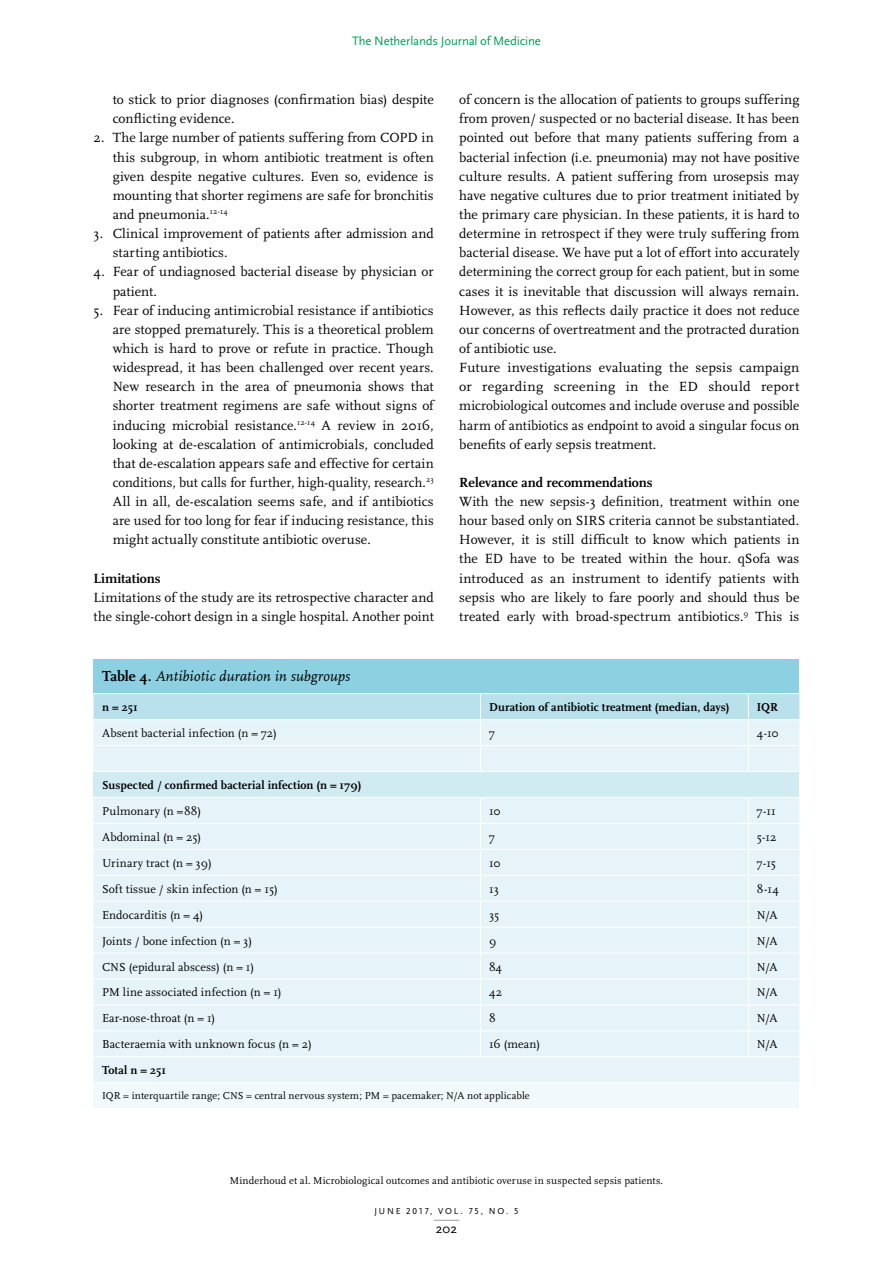
<style>
.page{position:relative;width:893px;height:1263px;background:#fff}
.page>*{position:absolute;margin:0;border:0;box-sizing:border-box;transform-origin:0 0}
.t1{font:italic 15px "Scala";letter-spacing:.005em;color:#000}
.brood{font:13.8px/19.2px "Scala";letter-spacing:.005em;color:#000;text-align:justify}
.tussenkop_2{font:700 13.8px "Scala";color:#000}
.t2{font:13.5px "Scala Sans";color:#000}
.t3{font:12.75px "Scala Sans";letter-spacing:-.01em;color:#009e59}
.tabel_brood{font:12px "Scala";letter-spacing:.01em;color:#000}
.tabel_bold{font:700 12px "Scala";letter-spacing:.01em;color:#000}
.tabel_brood-2{font:700 12px "Scala";letter-spacing:.005em;color:#000}
.runningtitle{font:10.5px "Scala";letter-spacing:.01em;color:#000}
.tabel_figuur_noot{font:10.5px "Scala";letter-spacing:.015em;color:#000}
.t4{font:9px "Scala Sans Caps";letter-spacing:.2em;color:#000}
.s1{font-weight:700;font-style:normal}
</style>
<div class="page">
<svg style="left:434px;top:1220px;width:25px;height:1px"></svg>
<div style="left:94px;top:659px;width:705px;height:35px;background:#8cd0e1"></div>
<div style="left:94px;top:798px;width:705px;height:284px;background:#e6f4f9"></div>
<div style="left:94px;top:771px;width:705px;height:26px;background:#d1ebf3"></div>
<div style="left:94px;top:1083px;width:705px;height:24px;background:#f2f9fc"></div>
<svg style="left:94px;top:694px;width:705px;height:77px;background:#d7eef4"></svg>
<hr style="left:94px;top:771px;width:386px;height:1px;background:#fff">
<hr style="left:480px;top:771px;width:268px;height:1px;background:#fff">
<hr style="left:748px;top:771px;width:51px;height:1px;background:#fff">
<hr style="left:94px;top:823px;width:386px;height:1px;background:#fff">
<hr style="left:480px;top:823px;width:268px;height:1px;background:#fff">
<hr style="left:748px;top:823px;width:51px;height:1px;background:#fff">
<hr style="left:94px;top:849px;width:386px;height:1px;background:#fff">
<hr style="left:480px;top:849px;width:268px;height:1px;background:#fff">
<hr style="left:748px;top:849px;width:51px;height:1px;background:#fff">
<hr style="left:94px;top:875px;width:386px;height:1px;background:#fff">
<hr style="left:480px;top:875px;width:268px;height:1px;background:#fff">
<hr style="left:748px;top:875px;width:51px;height:1px;background:#fff">
<hr style="left:94px;top:901px;width:386px;height:1px;background:#fff">
<hr style="left:480px;top:901px;width:268px;height:1px;background:#fff">
<hr style="left:748px;top:901px;width:51px;height:1px;background:#fff">
<hr style="left:94px;top:927px;width:386px;height:1px;background:#fff">
<hr style="left:480px;top:927px;width:268px;height:1px;background:#fff">
<hr style="left:748px;top:927px;width:51px;height:1px;background:#fff">
<hr style="left:94px;top:953px;width:386px;height:1px;background:#fff">
<hr style="left:480px;top:953px;width:268px;height:1px;background:#fff">
<hr style="left:748px;top:953px;width:51px;height:1px;background:#fff">
<hr style="left:94px;top:978px;width:386px;height:1px;background:#fff">
<hr style="left:480px;top:978px;width:268px;height:1px;background:#fff">
<hr style="left:748px;top:978px;width:51px;height:1px;background:#fff">
<hr style="left:94px;top:1004px;width:386px;height:1px;background:#fff">
<hr style="left:480px;top:1004px;width:268px;height:1px;background:#fff">
<hr style="left:748px;top:1004px;width:51px;height:1px;background:#fff">
<hr style="left:94px;top:1030px;width:386px;height:1px;background:#fff">
<hr style="left:480px;top:1030px;width:268px;height:1px;background:#fff">
<svg style="left:480px;top:798px;width:1px;height:258px"></svg>
<hr style="left:748px;top:1030px;width:51px;height:1px;background:#fff">
<svg style="left:748px;top:798px;width:1px;height:258px"></svg>
<hr style="left:94px;top:1056px;width:386px;height:1px;background:#fff">
<hr style="left:480px;top:1056px;width:268px;height:1px;background:#fff">
<hr style="left:748px;top:1056px;width:51px;height:1px;background:#fff">
<hr style="left:94px;top:693px;width:386px;height:1px;background:#fff">
<hr style="left:480px;top:693px;width:268px;height:1px;background:#fff">
<hr style="left:748px;top:693px;width:51px;height:1px;background:#fff">
<p class="t3" style="left:352px;top:34px;width:190px">The Netherlands Journal of Medicine</p>
<p class="brood" style="left:113px;top:90px;width:323px">to stick to prior diagnoses (confirmation bias) despite conflicting evidence.</p>
<p class="brood" style="left:113px;top:129px;width:323px;text-indent:-19px">2. The large number of patients suffering from COPD in this subgroup, in whom antibiotic treatment is often given despite negative cultures. Even so, evidence is mounting that shorter regimens are safe for bronchitis and pneumonia.<sup>12-14</sup></p>
<p class="brood" style="left:113px;top:224px;width:323px;text-indent:-19px">3. Clinical improvement of patients after admission and starting antibiotics.</p>
<p class="brood" style="left:113px;top:263px;width:323px;text-indent:-19px">4. Fear of undiagnosed bacterial disease by physician or patient.</p>
<p class="brood" style="left:113px;top:301px;width:323px;text-indent:-19px">5. Fear of inducing antimicrobial resistance if antibiotics are stopped prematurely. This is a theoretical problem which is hard to prove or refute in practice. Though widespread, it has been challenged over recent years.<br>New research in the area of pneumonia shows that shorter treatment regimens are safe without signs of inducing microbial resistance.<sup>12-14</sup> A review in 2016, looking at de-escalation of antimicrobials, concluded that de-escalation appears safe and effective for certain conditions, but calls for further, high-quality, research.<sup>23<br></sup>All in all, de-escalation seems safe, and if antibiotics are used for too long for fear if inducing resistance, this might actually constitute antibiotic overuse.</p>
<p class="tussenkop_2" style="left:94px;top:570px;width:69px">Limitations</p>
<p class="brood" style="left:94px;top:588px;width:342px">Limitations of the study are its retrospective character and the single-cohort design in a single hospital. Another point</p>
<p class="brood" style="left:459px;top:90px;width:342px">of concern is the allocation of patients to groups suffering from proven/ suspected or no bacterial disease. It has been pointed out before that many patients suffering from a bacterial infection (i.e. pneumonia) may not have positive culture results. A patient suffering from urosepsis may have negative cultures due to prior treatment initiated by the primary care physician. In these patients, it is hard to determine in retrospect if they were truly suffering from bacterial disease. We have put a lot of effort into accurately determining the correct group for each patient, but in some cases it is inevitable that discussion will always remain.<br>However, as this reflects daily practice it does not reduce our concerns of overtreatment and the protracted duration of antibiotic use.</p>
<p class="brood" style="left:459px;top:358px;width:342px">Future investigations evaluating the sepsis campaign or regarding screening in the ED should report microbiological outcomes and include overuse and possible harm of antibiotics as endpoint to avoid a singular focus on benefits of early sepsis treatment.</p>
<p class="tussenkop_2" style="left:459px;top:475px;width:195px">Relevance and recommendations</p>
<p class="brood" style="left:459px;top:492px;width:342px">With the new sepsis-3 definition, treatment within one hour based only on SIRS criteria cannot be substantiated.<br>However, it is still difficult to know which patients in the ED have to be treated within the hour. qSofa was introduced as an instrument to identify patients with sepsis who are likely to fare poorly and should thus be treated early with broad-spectrum antibiotics.<sup>9</sup> This is</p>
<p class="t1" style="left:102px;top:668px;width:250px"><span class="s1">Table 4.</span> Antibiotic duration in subgroups</p>
<p class="tabel_bold" style="left:102px;top:700px;width:37px">n = 251</p>
<p class="tabel_bold" style="left:489px;top:700px;width:242px">Duration of antibiotic treatment (median, days)</p>
<p class="tabel_bold" style="left:757px;top:700px;width:23px">IQR</p>
<p class="tabel_brood" style="left:102px;top:727px;width:176px">Absent bacterial infection (n = 72)</p>
<p class="tabel_brood" style="left:489px;top:727px;width:7px">7</p>
<p class="tabel_brood" style="left:757px;top:727px;width:23px">4-10</p>
<p class="tabel_bold" style="left:102px;top:778px;width:261px">Suspected / confirmed bacterial infection (n = 179)</p>
<p class="tabel_brood" style="left:102px;top:804px;width:101px">Pulmonary (n =88)</p>
<p class="tabel_brood" style="left:489px;top:804px;width:13px">10</p>
<p class="tabel_brood" style="left:757px;top:804px;width:20px">7-11</p>
<p class="tabel_brood" style="left:102px;top:830px;width:101px">Abdominal (n = 25)</p>
<p class="tabel_brood" style="left:489px;top:830px;width:7px">7</p>
<p class="tabel_brood" style="left:757px;top:830px;width:21px">5-12</p>
<p class="tabel_brood" style="left:102px;top:856px;width:111px">Urinary tract (n = 39)</p>
<p class="tabel_brood" style="left:489px;top:856px;width:13px">10</p>
<p class="tabel_brood" style="left:757px;top:856px;width:21px">7-15</p>
<p class="tabel_brood" style="left:102px;top:882px;width:177px">Soft tissue / skin infection (n = 15)</p>
<p class="tabel_brood" style="left:489px;top:882px;width:11px">13</p>
<p class="tabel_brood" style="left:757px;top:882px;width:24px">8-14</p>
<p class="tabel_brood" style="left:102px;top:908px;width:103px">Endocarditis (n = 4)</p>
<p class="tabel_brood" style="left:489px;top:908px;width:12px">35</p>
<p class="tabel_brood" style="left:757px;top:908px;width:22px">N/A</p>
<p class="tabel_brood" style="left:102px;top:934px;width:152px">Joints / bone infection (n = 3)</p>
<p class="tabel_brood" style="left:489px;top:934px;width:9px">9</p>
<p class="tabel_brood" style="left:757px;top:934px;width:22px">N/A</p>
<p class="tabel_brood" style="left:102px;top:960px;width:154px">CNS (epidural abscess) (n = 1)</p>
<p class="tabel_brood" style="left:489px;top:960px;width:15px">84</p>
<p class="tabel_brood" style="left:757px;top:960px;width:22px">N/A</p>
<p class="tabel_brood" style="left:102px;top:986px;width:181px">PM line associated infection (n = 1)</p>
<p class="tabel_brood" style="left:489px;top:986px;width:15px">42</p>
<p class="tabel_brood" style="left:757px;top:986px;width:22px">N/A</p>
<p class="tabel_brood" style="left:102px;top:1012px;width:115px">Ear-nose-throat (n = 1)</p>
<p class="tabel_brood" style="left:489px;top:1012px;width:8px">8</p>
<p class="tabel_brood" style="left:757px;top:1012px;width:22px">N/A</p>
<p class="tabel_brood" style="left:102px;top:1038px;width:211px">Bacteraemia with unknown focus (n = 2)</p>
<p class="tabel_brood" style="left:489px;top:1038px;width:53px">16 (mean)</p>
<p class="tabel_brood" style="left:757px;top:1038px;width:22px">N/A</p>
<p class="tabel_brood-2" style="left:102px;top:1063px;width:66px">Total n = 251</p>
<p class="tabel_figuur_noot" style="left:102px;top:1090px;width:429px">IQR = interquartile range; CNS = central nervous system; PM = pacemaker; N/A not applicable</p>
<p class="runningtitle" style="left:230px;top:1174px;width:435px">Minderhoud et al. Microbiological outcomes and antibiotic overuse in suspected sepsis patients.</p>
<p class="t4" style="left:374px;top:1206px;width:146px">JUNE 2017, VOL. 75, NO. 5</p>
<p class="t2" style="left:436px;top:1221px;width:23px">202</p>
</div>
